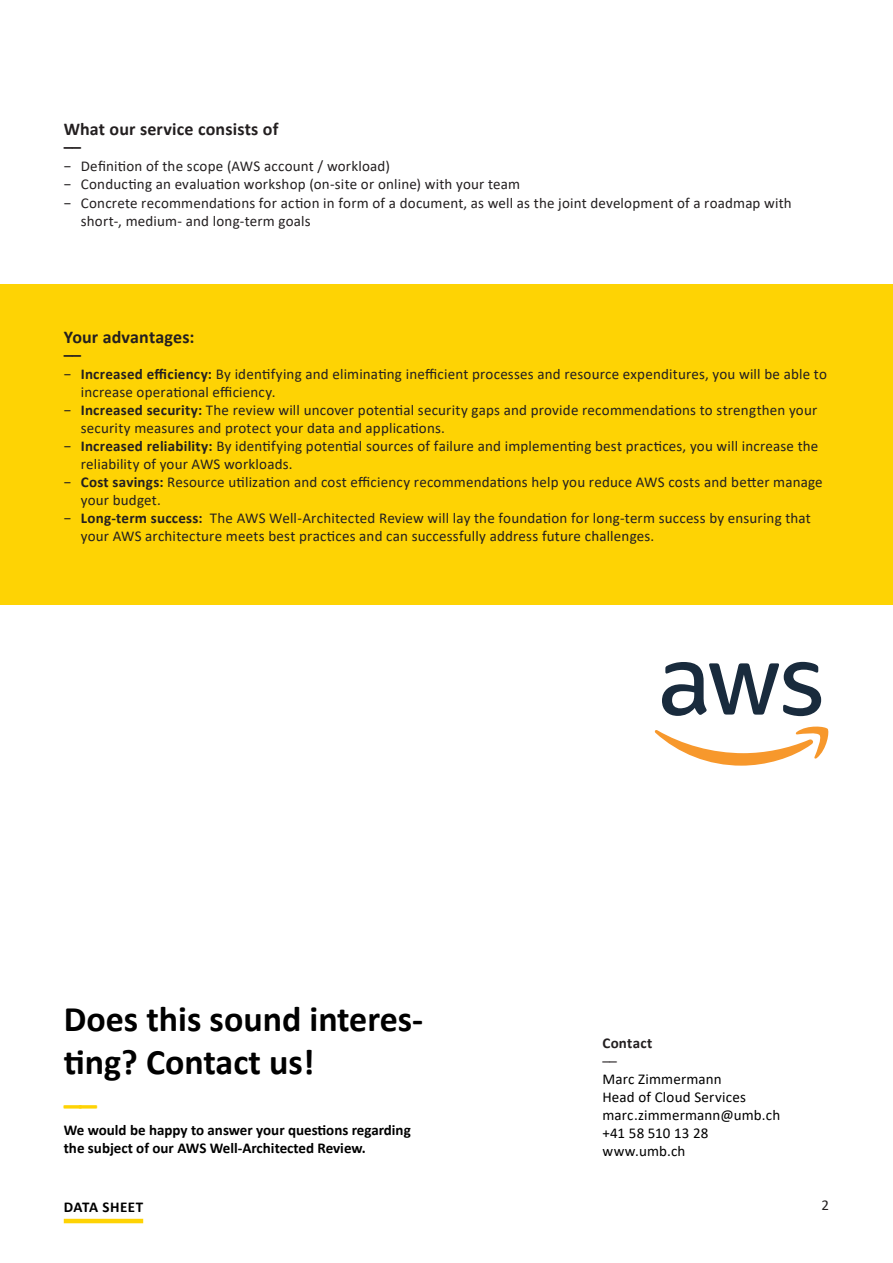
<style>
.page{position:relative;width:893px;height:1263px;background:#fff}
.page>*{position:absolute;margin:0;border:0;box-sizing:border-box;transform-origin:0 0}
.t1{font:700 36px/43.2px "Calibri";color:#000}
.t2{font:700 36px "Calibri";color:#fed304}
.t3{font:700 18px/18px "Calibri";letter-spacing:.01em;color:#231f20}
.t4{font:15px "Calibri";letter-spacing:.015em;color:#231f20}
.t5{font:700 15px/18px "Calibri";color:#000}
.t6{font:15px/18px "Calibri";letter-spacing:.01em;color:#000}
.t7{font:700 15px "Calibri";letter-spacing:.03em;color:#000}
.t8{font:700 15px "Calibri";letter-spacing:.02em;color:#231f20}
.s1{font-weight:700}
</style>
<div class="page">
<hr style="left:64px;top:1219px;width:79px;height:4px;background:#fed304">
<div style="left:0;top:284px;width:893px;height:321px;background:#fed304"></div>
<svg style="left:662px;top:662px;width:159px;height:54px"></svg>
<svg style="left:654px;top:726px;width:175px;height:40px"></svg>
<p class="t3" style="left:64px;top:120px;width:216px">What our service consists of ––</p>
<p class="t4" style="left:64px;top:156px;width:328px">− Definition of the scope (AWS account / workload)</p>
<p class="t4" style="left:64px;top:174px;width:458px">− Conducting an evaluation workshop (on-site or online) with your team</p>
<p class="t4" style="left:64px;top:192px;width:730px">− Concrete recommendations for action in form of a document, as well as the joint development of a roadmap with</p>
<p class="t4" style="left:81px;top:210px;width:231px">short-, medium- and long-term goals</p>
<p class="t3" style="left:64px;top:328px;width:132px">Your advantages: ––</p>
<p class="t4" style="left:64px;top:363px;width:765px">− <span class="s1">Increased efficiency:</span> By identifying and eliminating inefficient processes and resource expenditures, you will be able to</p>
<p class="t4" style="left:81px;top:381px;width:196px">increase operational efficiency.</p>
<p class="t4" style="left:64px;top:399px;width:755px">− <span class="s1">Increased security:</span> The review will uncover potential security gaps and provide recommendations to strengthen your</p>
<p class="t4" style="left:81px;top:417px;width:366px">security measures and protect your data and applications.</p>
<p class="t4" style="left:64px;top:435px;width:756px">− <span class="s1">Increased reliability:</span> By identifying potential sources of failure and implementing best practices, you will increase the</p>
<p class="t4" style="left:81px;top:453px;width:213px">reliability of your AWS workloads.</p>
<p class="t4" style="left:64px;top:471px;width:760px">− <span class="s1">Cost savings:</span> Resource utilization and cost efficiency recommendations help you reduce AWS costs and better manage</p>
<p class="t4" style="left:81px;top:489px;width:82px">your budget.</p>
<p class="t4" style="left:64px;top:507px;width:749px">− <span class="s1">Long-term success:</span> The AWS Well-Architected Review will lay the foundation for long-term success by ensuring that</p>
<p class="t4" style="left:81px;top:525px;width:575px">your AWS architecture meets best practices and can successfully address future challenges.</p>
<h1 class="t1" style="left:64px;top:996px;width:361px">Does this sound interes&shy;ting? Contact us!</h1>
<h1 class="t2" style="left:64px;top:1079px;width:35px">––</h1>
<p class="t5" style="left:64px;top:1121px;width:349px">We would be happy to answer your questions regarding the subject of our AWS Well-Architected Review.</p>
<p class="t8" style="left:602px;top:1032px;width:51px">Contact</p>
<p class="t4" style="left:602px;top:1051px;width:16px">––</p>
<p class="t6" style="left:602px;top:1070px;width:179px">Marc Zimmermann<br>Head of Cloud Services marc.zimmermann@umb.ch +41 58 510 13 28 www.umb.ch</p>
<p class="t7" style="left:64px;top:1196px;width:81px">DATA SHEET</p>
<p class="t4" style="left:822px;top:1195px;width:9px">2</p>
</div>
